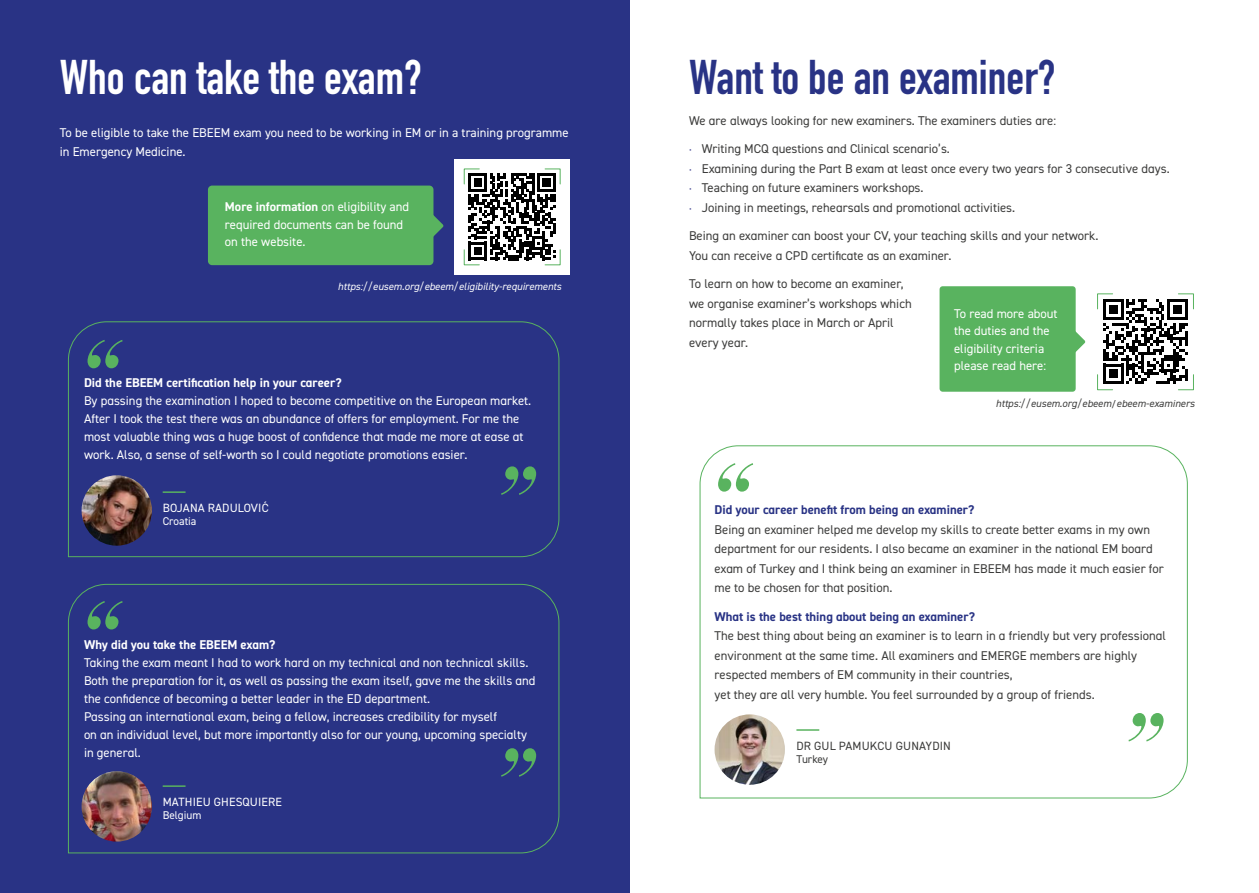
<style>
.page{position:relative;width:1259px;height:893px;background:#fff}
.page>*{position:absolute;margin:0;border:0;box-sizing:border-box;transform-origin:0 0}
.t1{font:italic 700 92.55px "Bauer Bodoni Std";color:#59b35f}
.t2{font:700 48px "DIN Condensed";color:#293385}
.t3{font:700 48px "DIN Condensed";color:#fff}
.t4{font:12.75px/19.5px "DIN2014";color:#3c3c3b}
.t5{font:12.75px/18px "DIN2014";color:#fff}
.t6{font:700 12.75px "DIN2014";color:#293385}
.t7{font:700 12.75px "DIN2014";color:#fff}
.t8{font:12px "DIN2014";letter-spacing:.01em;color:#fff}
.t9{font:12px "DIN2014";letter-spacing:.01em;color:#3c3c3b}
.t10{font:11.25px "DIN2014";color:#fff}
.t11{font:11.25px "DIN2014";letter-spacing:-.01em;color:#3c3c3b}
.t12{font:italic 10.5px "DIN2014";color:#fff}
.t13{font:italic 10.5px "DIN2014";color:#3c3c3b}
.s1{font-weight:700}
.s2{font-size:9px;color:#3d408e}
</style>
<div class="page">
<div style="left:0;top:0;width:629px;height:893px;background:#293385"></div>
<svg style="left:433px;top:214px;width:10px;height:23px"></svg>
<div style="left:454px;top:159px;width:116px;height:116px;background:#fff"></div>
<svg style="left:463px;top:168px;width:98px;height:98px"></svg>
<div style="left:208px;top:186px;width:225px;height:79px;background:#59b35f;border-radius:4px"></div>
<svg style="left:699px;top:445px;width:489px;height:354px"></svg>
<svg style="left:68px;top:321px;width:492px;height:236px"></svg>
<svg style="left:68px;top:584px;width:492px;height:270px"></svg>
<svg style="left:1075px;top:330px;width:10px;height:23px"></svg>
<svg style="left:1097px;top:293px;width:97px;height:97px"></svg>
<div style="left:939px;top:286px;width:136px;height:106px;background:#59b35f;border-radius:3px"></div>
<img style="left:714px;top:714px;width:71px;height:71px;border-radius:35px">
<hr style="left:796px;top:729px;width:23px;height:2px;background:#59b35f">
<img style="left:82px;top:475px;width:70px;height:71px;border-radius:35px">
<hr style="left:163px;top:491px;width:22px;height:2px;background:#59b35f">
<img style="left:82px;top:771px;width:70px;height:71px;border-radius:35px">
<hr style="left:163px;top:785px;width:22px;height:2px;background:#59b35f">
<h2 class="t3" style="left:60px;top:45px;width:364px">Who can take the exam?</h2>
<p class="t5" style="left:60px;top:122px;width:510px;line-height:19.5px">To be eligible to take the EBEEM exam you need to be working in EM or in a training programme in Emergency Medicine.</p>
<p class="t5" style="left:225px;top:198px;width:186px;line-height:17.5px"><span class="s1">More information</span> on eligibility and required documents can be found on the website.</p>
<h1 class="t1" style="left:75px;top:317px;width:48px">“</h1>
<p class="t12" style="left:338px;top:280px;width:225px">https://eusem.org/ebeem/eligibility-requirements</p>
<p class="t7" style="left:84px;top:374px;width:259px">Did the EBEEM certification help in your career?</p>
<p class="t5" style="left:84px;top:391px;width:449px">By passing the examination I hoped to become competitive on the European market.<br>After I took the test there was an abundance of offers for employment. For me the most valuable thing was a huge boost of confidence that made me more at ease at work. Also, a sense of self-worth so I could negotiate promotions easier.</p>
<h1 class="t1" style="left:75px;top:578px;width:48px">“</h1>
<p class="t8" style="left:163px;top:500px;width:107px">BOJANA RADULOVIĆ</p>
<p class="t10" style="left:163px;top:514px;width:35px">Croatia</p>
<h1 class="t1" style="left:489px;top:444px;width:48px">”</h1>
<p class="t7" style="left:84px;top:636px;width:193px">Why did you take the EBEEM exam?</p>
<p class="t5" style="left:84px;top:654px;width:453px">Taking the exam meant I had to work hard on my technical and non technical skills.<br>Both the preparation for it, as well as passing the exam itself, gave me the skills and the confidence of becoming a better leader in the ED department.<br>Passing an international exam, being a fellow, increases credibility for myself<br>on an individual level, but more importantly also for our young, upcoming specialty in general.</p>
<h1 class="t1" style="left:489px;top:726px;width:48px">”</h1>
<p class="t8" style="left:163px;top:794px;width:121px">MATHIEU GHESQUIERE</p>
<p class="t10" style="left:163px;top:808px;width:40px">Belgium</p>
<h2 class="t2" style="left:689px;top:45px;width:368px">Want to be an examiner?</h2>
<p class="t4" style="left:689px;top:110px;width:368px">We are always looking for new examiners. The examiners duties are:</p>
<p class="t4" style="left:689px;top:139px;width:262px"><span class="s2">•</span> Writing MCQ questions and Clinical scenario’s.</p>
<p class="t4" style="left:689px;top:158px;width:482px"><span class="s2">•</span> Examining during the Part B exam at least once every two years for 3 consecutive days.</p>
<p class="t4" style="left:689px;top:178px;width:236px"><span class="s2">•</span> Teaching on future examiners workshops.</p>
<p class="t4" style="left:689px;top:197px;width:328px"><span class="s2">•</span> Joining in meetings, rehearsals and promotional activities.</p>
<p class="t4" style="left:689px;top:226px;width:411px">Being an examiner can boost your CV, your teaching skills and your network.<br>You can receive a CPD certificate as an examiner.</p>
<p class="t4" style="left:689px;top:274px;width:224px">To learn on how to become an examiner, we organise examiner’s workshops which normally takes place in March or April every year.</p>
<p class="t5" style="left:954px;top:304px;width:105px;line-height:17.5px">To read more about the duties and the eligibility criteria please read here:</p>
<h1 class="t1" style="left:706px;top:441px;width:48px">“</h1>
<p class="t13" style="left:996px;top:396px;width:200px">https://eusem.org/ebeem/ebeem-examiners</p>
<p class="t6" style="left:714px;top:501px;width:261px">Did your career benefit from being an examiner?</p>
<p class="t4" style="left:714px;top:519px;width:451px">Being an examiner helped me develop my skills to create better exams in my own department for our residents. I also became an examiner in the national EM board exam of Turkey and I think being an examiner in EBEEM has made it much easier for me to be chosen for that position.</p>
<p class="t6" style="left:714px;top:608px;width:262px">What is the best thing about being an examiner?</p>
<p class="t4" style="left:714px;top:626px;width:453px">The best thing about being an examiner is to learn in a friendly but very professional environment at the same time. All examiners and EMERGE members are highly respected members of EM community in their countries,<br>yet they are all very humble. You feel surrounded by a group of friends.</p>
<p class="t9" style="left:796px;top:738px;width:156px">DR GUL PAMUKCU GUNAYDIN</p>
<p class="t11" style="left:796px;top:752px;width:33px">Turkey</p>
<h1 class="t1" style="left:1116px;top:690px;width:48px">”</h1>
</div>
